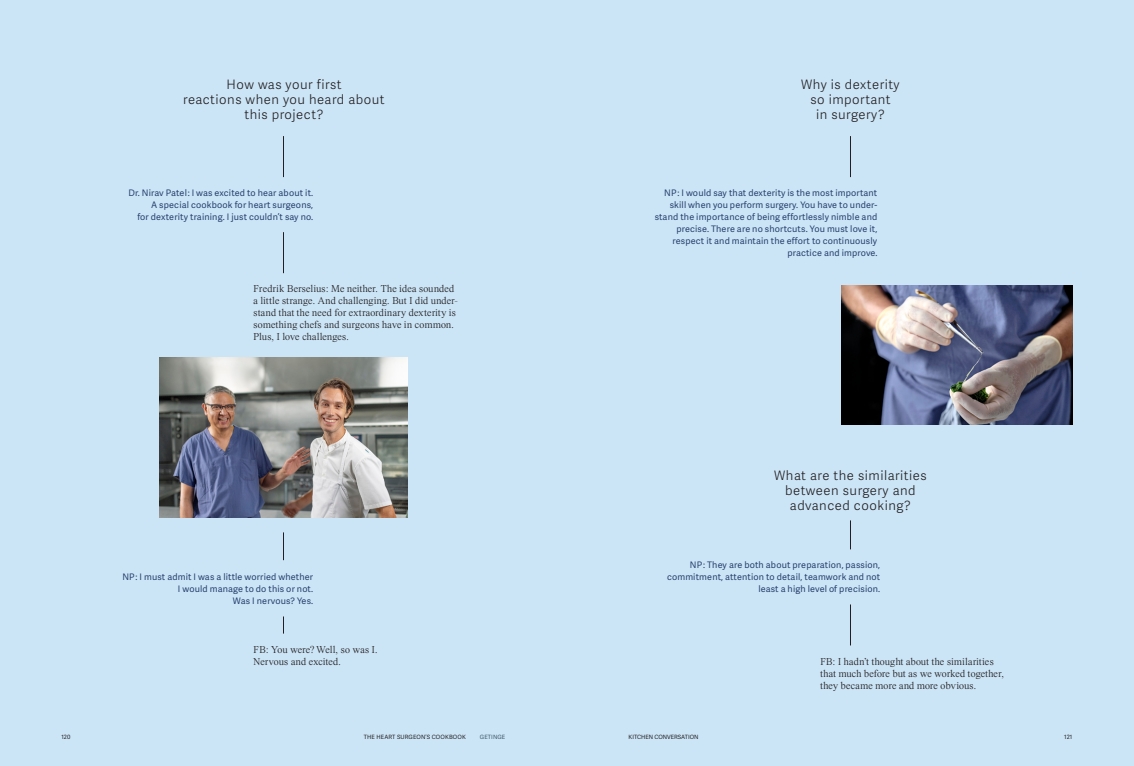
<style>
.page{position:relative;width:1134px;height:766px;background:#fff}
.page>*{position:absolute;margin:0;border:0;box-sizing:border-box;transform-origin:0 0}
.Blue_Question{font:300 13px/15px "Adelle Sans";letter-spacing:.04em;color:#231f20;text-align:center}
.Small_times{font:10.5px/12px "PS Times";letter-spacing:.035em;color:#231f20}
.Small_adelle_right{font:9px/12px "Adelle Sans";letter-spacing:.02em;color:#29416e;text-align:right}
.t1{font:5.9px "Adelle Sans";letter-spacing:.01em;color:#231f20}
.t2{font:5.9px "Adelle Sans";letter-spacing:.02em;color:#415666}
</style>
<div class="page">
<div style="left:0;top:0;width:567px;height:765px;background:#cbe5f7"></div>
<div style="left:567px;top:0;width:567px;height:765px;background:#cbe5f7"></div>
<img style="left:160px;top:357px;width:247px;height:160px">
<img style="left:842px;top:285px;width:230px;height:139px">
<hr style="left:850px;top:604px;width:1px;height:41px;background:#231f20">
<hr style="left:283px;top:136px;width:1px;height:41px;background:#231f20">
<hr style="left:850px;top:136px;width:1px;height:41px;background:#231f20">
<svg style="left:850px;top:520px;width:1px;height:29px"></svg>
<hr style="left:283px;top:232px;width:1px;height:41px;background:#231f20">
<svg style="left:283px;top:532px;width:1px;height:28px"></svg>
<svg style="left:283px;top:616px;width:1px;height:17px"></svg>
<p class="Blue_Question" style="left:183px;top:76px;width:203px">How was your first<br>reactions when you heard about this project?</p>
<p class="Small_adelle_right" style="left:128px;top:186px;width:186px">Dr. Nirav Patel: I was excited to hear about it.<br>A special cookbook for heart surgeons,<br>for dexterity training. I just couldn’t say no.</p>
<p class="Small_times" style="left:254px;top:282px;width:205px">Fredrik Berselius: Me neither. The idea sounded a little strange. And challenging. But I did under&shy;stand that the need for extraordinary dexterity is something chefs and surgeons have in common.<br>Plus, I love challenges.</p>
<p class="Small_adelle_right" style="left:122px;top:570px;width:192px">NP: I must admit I was a little worried whether<br>I would manage to do this or not.<br>Was I nervous? Yes.</p>
<p class="Small_times" style="left:254px;top:642px;width:125px">FB: You were? Well, so was I.<br>Nervous and excited.</p>
<p class="Blue_Question" style="left:801px;top:76px;width:100px">Why is dexterity so important<br>in surgery?</p>
<p class="Small_adelle_right" style="left:655px;top:186px;width:224px">NP: I would say that dexterity is the most important skill when you perform surgery. You have to under&shy;stand the importance of being effortlessly nimble and precise. There are no shortcuts. You must love it, respect it and maintain the effort to continuously practice and improve.</p>
<p class="Blue_Question" style="left:774px;top:467px;width:154px">What are the similarities between surgery and advanced cooking?</p>
<p class="Small_adelle_right" style="left:667px;top:558px;width:215px">NP: They are both about preparation, passion, commitment, attention to detail, teamwork and not least a high level of precision.</p>
<p class="Small_times" style="left:820px;top:654px;width:185px">FB: I hadn’t thought about the similarities that much before but as we worked together, they became more and more obvious.</p>
<p class="t1" style="left:62px;top:732px;width:10px">120</p>
<p class="t1" style="left:364px;top:732px;width:103px">THE HEART SURGEON’S COOKBOOK</p>
<p class="t2" style="left:480px;top:732px;width:27px">GETINGE</p>
<p class="t1" style="left:628px;top:732px;width:71px">KITCHEN CONVERSATION</p>
<p class="t1" style="left:1064px;top:732px;width:10px">121</p>
</div>
